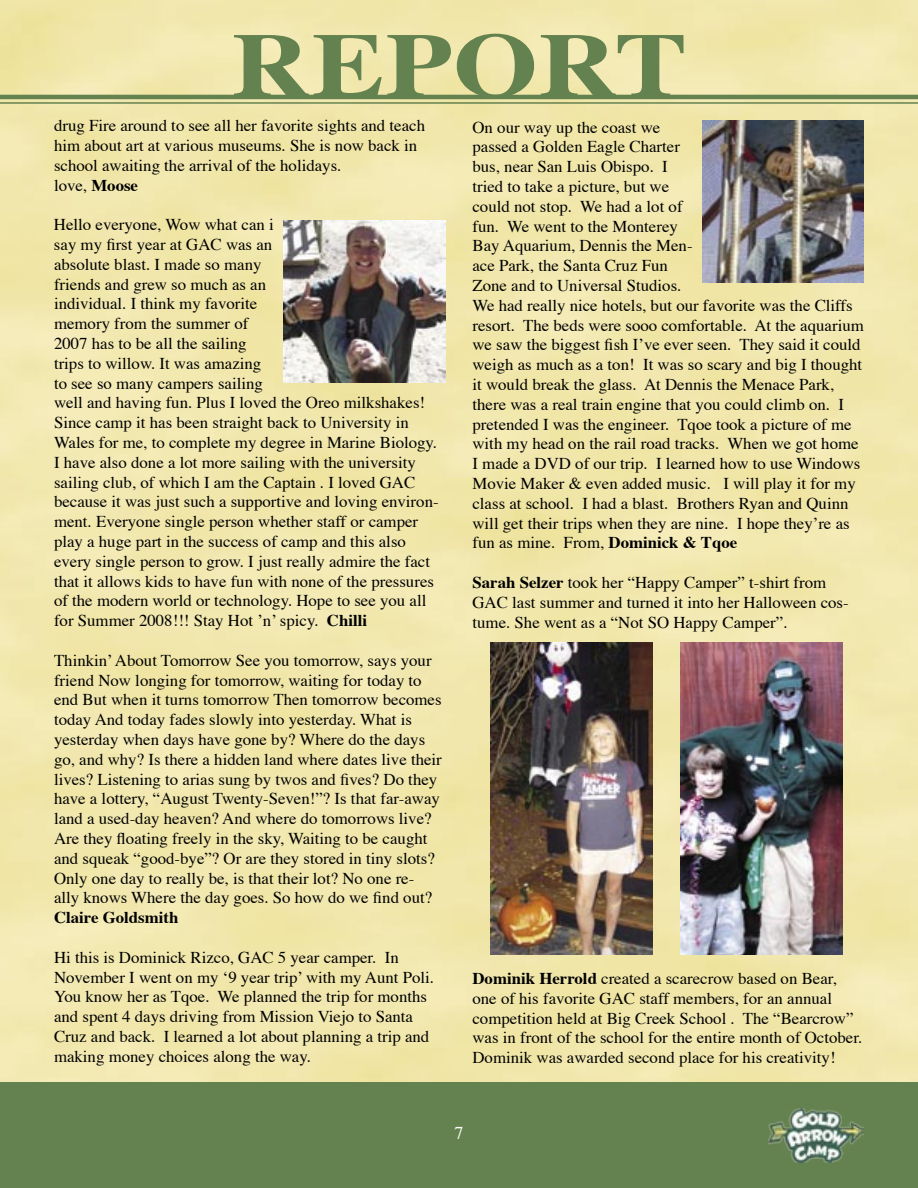
<style>
.page{position:relative;width:918px;height:1188px;background:#fff}
.page>*{position:absolute;margin:0;border:0;box-sizing:border-box;transform-origin:0 0}
.t1{font:700 90px "Times";letter-spacing:.01em;color:#64824f;scale:1.21 1}
.t2{font:18px "Times";color:#fff}
.t3{font:16.5px/19.8px "Times";color:#000}
.t4{font:700 16.5px "Times";color:#000}
.s1{font-weight:700}
</style>
<div class="page">
<img style="left:0;top:0;width:918px;height:1082px">
<hr style="left:0;top:95px;width:918px;height:4px;background:#64824f">
<hr style="left:0;top:102px;width:918px;height:2px;background:#64824f">
<div style="left:0;top:1082px;width:918px;height:106px;background:#64824f"></div>
<img style="left:768px;top:1109px;width:96px;height:54px">
<img style="left:284px;top:220px;width:162px;height:162px">
<img style="left:702px;top:120px;width:162px;height:162px">
<img style="left:490px;top:643px;width:162px;height:311px">
<img style="left:680px;top:643px;width:162px;height:311px">
<h1 class="t1" style="left:232px;top:-21px;width:378px">REPORT</h1>
<p class="t3" style="left:54px;top:114px;width:373px">drug Fire around to see all her favorite sights and teach him about art at various museums. She is now back in school awaiting the arrival of the holidays.<br>love, <span class="s1">Moose</span></p>
<p class="t3" style="left:54px;top:213px;width:386px">Hello everyone, Wow what can i<br>say my first year at GAC was an<br>absolute blast. I made so many<br>friends and grew so much as an<br>individual. I think my favorite<br>memory from the summer of<br>2007 has to be all the sailing<br>trips to willow. It was amazing<br>to see so many campers sailing<br>well and having fun. Plus I loved the Oreo milkshakes!<br>Since camp it has been straight back to University in Wales for me, to complete my degree in Marine Biology.<br>I have also done a lot more sailing with the university sailing club, of which I am the Captain . I loved GAC because it was just such a supportive and loving environ&shy;ment. Everyone single person whether staff or camper play a huge part in the success of camp and this also every single person to grow. I just really admire the fact that it allows kids to have fun with none of the pressures of the modern world or technology. Hope to see you all for Summer 2008!!! Stay Hot ’n’ spicy. <span class="s1">Chilli</span></p>
<p class="t3" style="left:54px;top:649px;width:389px">Thinkin’ About Tomorrow See you tomorrow, says your friend Now longing for tomorrow, waiting for today to end But when it turns tomorrow Then tomorrow becomes today And today fades slowly into yesterday. What is yesterday when days have gone by? Where do the days go, and why? Is there a hidden land where dates live their lives? Listening to arias sung by twos and fives? Do they have a lottery, “August Twenty-Seven!”? Is that far-away land a used-day heaven? And where do tomorrows live?<br>Are they floating freely in the sky, Waiting to be caught and squeak “good-bye”? Or are they stored in tiny slots?<br>Only one day to really be, is that their lot? No one re&shy;ally knows Where the day goes. So how do we find out?</p>
<p class="t4" style="left:54px;top:902px;width:126px">Claire Goldsmith</p>
<p class="t3" style="left:54px;top:946px;width:382px">Hi this is Dominick Rizco, GAC 5 year camper. In November I went on my ‘9 year trip’ with my Aunt Poli.<br>You know her as Tqoe. We planned the trip for months and spent 4 days driving from Mission Viejo to Santa Cruz and back. I learned a lot about planning a trip and making money choices along the way.</p>
<p class="t3" style="left:472px;top:116px;width:393px">On our way up the coast we<br>passed a Golden Eagle Charter<br>bus, near San Luis Obispo. I<br>tried to take a picture, but we<br>could not stop. We had a lot of<br>fun. We went to the Monterey<br>Bay Aquarium, Dennis the Men-<br>ace Park, the Santa Cruz Fun<br>Zone and to Universal Studios.<br>We had really nice hotels, but our favorite was the Cliffs resort. The beds were sooo comfortable. At the aquarium we saw the biggest fish I’ve ever seen. They said it could weigh as much as a ton! It was so scary and big I thought it would break the glass. At Dennis the Menace Park, there was a real train engine that you could climb on. I pretended I was the engineer. Tqoe took a picture of me with my head on the rail road tracks. When we got home I made a DVD of our trip. I learned how to use Windows Movie Maker &amp; even added music. I will play it for my class at school. I had a blast. Brothers Ryan and Quinn will get their trips when they are nine. I hope they’re as fun as mine. From, <span class="s1">Dominick &amp; Tqoe</span></p>
<p class="t3" style="left:472px;top:571px;width:378px"><span class="s1">Sarah Selzer</span> took her “Happy Camper” t-shirt from<br>GAC last summer and turned it into her Halloween cos&shy;tume. She went as a “Not SO Happy Camper”.</p>
<p class="t3" style="left:472px;top:967px;width:391px"><span class="s1">Dominik Herrold</span> created a scarecrow based on Bear, one of his favorite GAC staff members, for an annual competition held at Big Creek School . The “Bearcrow” was in front of the school for the entire month of October.<br>Dominik was awarded second place for his creativity!</p>
<p class="t2" style="left:454px;top:1116px;width:10px">7</p>
</div>
